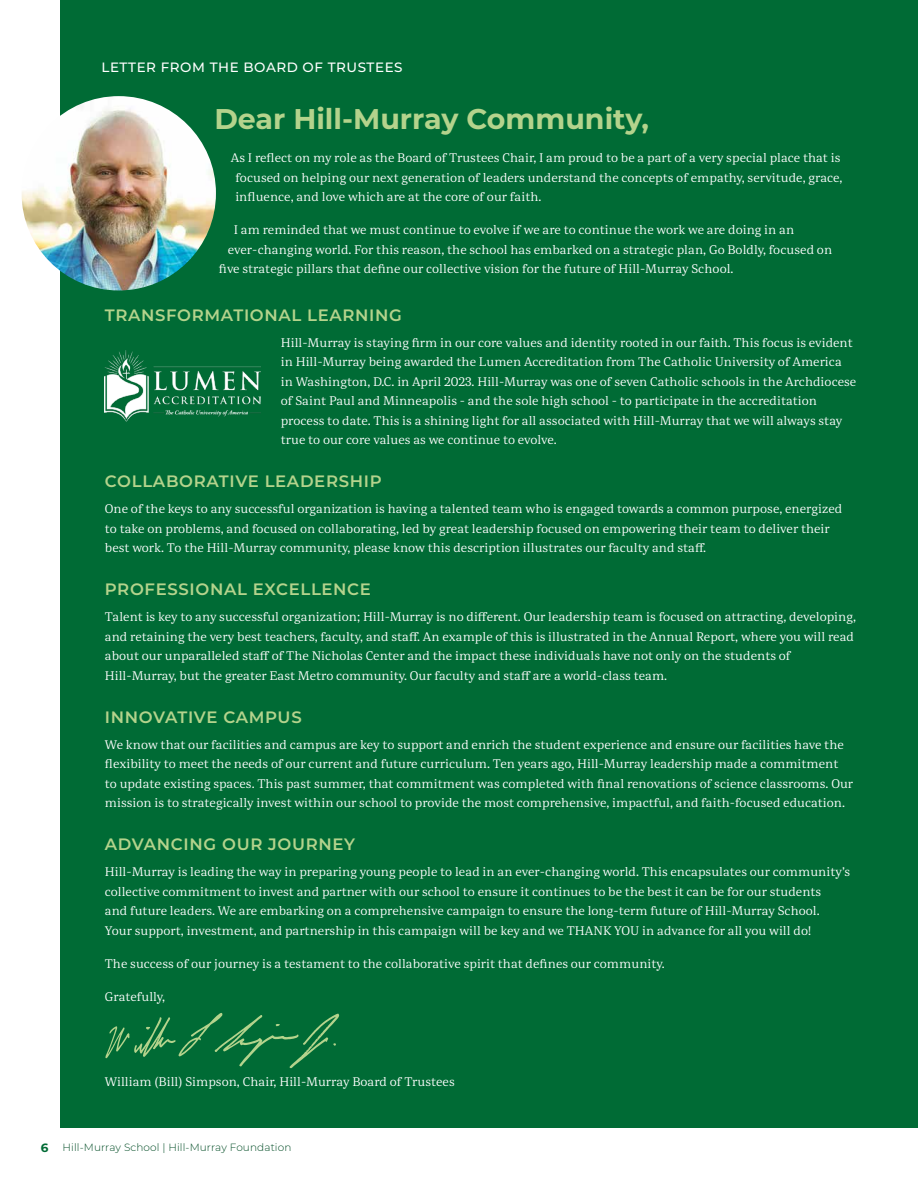
<style>
.page{position:relative;width:918px;height:1188px;background:#fff}
.page>*{position:absolute;margin:0;border:0;box-sizing:border-box;transform-origin:0 0}
.t1{font:700 28.5px "Montserrat";color:#b4d38c}
.t2{font:600 16.5px "Montserrat";letter-spacing:.04em;color:#b4d38c}
.t3{font:500 13.5px "Montserrat";letter-spacing:.04em;color:#fff}
.t4{font:12px/19.5px "Abelard";color:#fff}
.t5{font:300 10.5px "Montserrat";letter-spacing:.01em;color:#044e27}
.s1{font-weight:700;font-size:12px;color:#006b35}
</style>
<div class="page">
<div style="left:61px;top:0;width:857px;height:1127px;background:#006b35"></div>
<img style="left:105px;top:350px;width:156px;height:72px">
<img style="left:22px;top:96px;width:194px;height:194px;border-radius:97px">
<svg style="left:105px;top:1013px;width:234px;height:55px"></svg>
<p class="t3" style="left:102px;top:57px;width:303px">LETTER FROM THE BOARD OF TRUSTEES</p>
<h1 class="t1" style="left:214px;top:99px;width:436px">Dear Hill-Murray Community,</h1>
<p class="t4" style="left:235px;top:148px;width:609px;text-indent:-4px">As I reflect on my role as the Board of Trustees Chair, I am proud to be a part of a very special place that is focused on helping our next generation of leaders understand the concepts of empathy, servitude, grace, influence, and love which are at the core of our faith.</p>
<p class="t4" style="left:234px;top:220px;width:562px">I am reminded that we must continue to evolve if we are to continue the work we are doing in an</p>
<p class="t4" style="left:228px;top:240px;width:606px">ever-changing world. For this reason, the school has embarked on a strategic plan, Go Boldly, focused on</p>
<p class="t4" style="left:219px;top:259px;width:516px">five strategic pillars that define our collective vision for the future of Hill-Murray School.</p>
<h2 class="t2" style="left:105px;top:303px;width:299px">TRANSFORMATIONAL LEARNING</h2>
<p class="t4" style="left:281px;top:333px;width:577px">Hill-Murray is staying firm in our core values and identity rooted in our faith. This focus is evident in Hill-Murray being awarded the Lumen Accreditation from The Catholic University of America in Washington, D.C. in April 2023. Hill-Murray was one of seven Catholic schools in the Archdiocese of Saint Paul and Minneapolis - and the sole high school - to participate in the accreditation process to date. This is a shining light for all associated with Hill-Murray that we will always stay true to our core values as we continue to evolve.</p>
<h2 class="t2" style="left:105px;top:470px;width:278px">COLLABORATIVE LEADERSHIP</h2>
<p class="t4" style="left:105px;top:499px;width:739px">One of the keys to any successful organization is having a talented team who is engaged towards a common purpose, energized to take on problems, and focused on collaborating, led by great leadership focused on empowering their team to deliver their best work. To the Hill-Murray community, please know this description illustrates our faculty and staff.</p>
<h2 class="t2" style="left:105px;top:578px;width:268px">PROFESSIONAL EXCELLENCE</h2>
<p class="t4" style="left:105px;top:607px;width:753px">Talent is key to any successful organization; Hill-Murray is no different. Our leadership team is focused on attracting, developing, and retaining the very best teachers, faculty, and staff. An example of this is illustrated in the Annual Report, where you will read about our unparalleled staff of The Nicholas Center and the impact these individuals have not only on the students of Hill-Murray, but the greater East Metro community. Our faculty and staff are a world-class team.</p>
<h2 class="t2" style="left:105px;top:705px;width:198px">INNOVATIVE CAMPUS</h2>
<p class="t4" style="left:105px;top:735px;width:750px">We know that our facilities and campus are key to support and enrich the student experience and ensure our facilities have the flexibility to meet the needs of our current and future curriculum. Ten years ago, Hill-Murray leadership made a commitment to update existing spaces. This past summer, that commitment was completed with final renovations of science classrooms. Our mission is to strategically invest within our school to provide the most comprehensive, impactful, and faith-focused education.</p>
<h2 class="t2" style="left:105px;top:833px;width:252px">ADVANCING OUR JOURNEY</h2>
<p class="t4" style="left:105px;top:862px;width:747px">Hill-Murray is leading the way in preparing young people to lead in an ever-changing world. This encapsulates our community’s collective commitment to invest and partner with our school to ensure it continues to be the best it can be for our students<br>and future leaders. We are embarking on a comprehensive campaign to ensure the long-term future of Hill-Murray School.<br>Your support, investment, and partnership in this campaign will be key and we THANK YOU in advance for all you will do!</p>
<p class="t4" style="left:105px;top:954px;width:561px">The success of our journey is a testament to the collaborative spirit that defines our community.</p>
<p class="t4" style="left:105px;top:987px;width:62px">Gratefully,</p>
<p class="t4" style="left:105px;top:1072px;width:352px">William (Bill) Simpson, Chair, Hill-Murray Board of Trustees</p>
<p class="t5" style="left:41px;top:1140px;width:252px"><span class="s1">6</span> Hill-Murray School | Hill-Murray Foundation</p>
</div>
